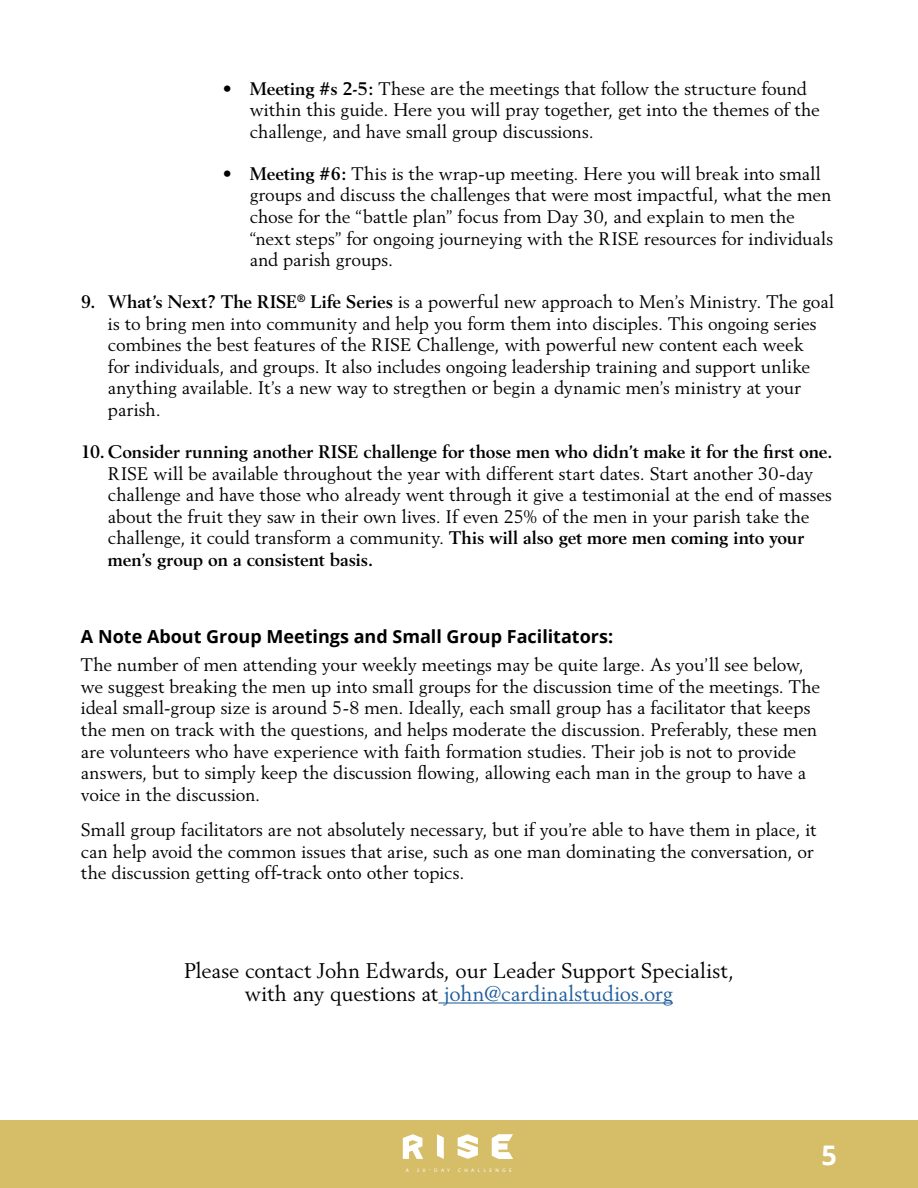
<style>
.page{position:relative;width:918px;height:1188px;background:#fff}
.page>*{position:absolute;margin:0;border:0;box-sizing:border-box;transform-origin:0 0}
.t1{font:700 27px "Open Sans";color:#fff}
.t2{font:21px/23.1px "Berling";letter-spacing:-.005em;color:#000;text-align:center}
.t3{font:18px/21.6px "Berling";color:#000}
.t4{font:700 18px "Berling";letter-spacing:-.005em;color:#000}
.t5{font:700 18px "Open Sans";color:#000}
.t6{font:5.1px "Futura";letter-spacing:.68em;color:#fff}
.s1{font-weight:700}
.s2{color:#215e9e}
.s3{font-family:"Helvetica"}
</style>
<div class="page">
<div style="left:0;top:1121px;width:918px;height:67px;background:#d6bd67"></div>
<svg style="left:437px;top:1134px;width:7px;height:25px"></svg>
<svg style="left:492px;top:1134px;width:21px;height:25px"></svg>
<svg style="left:458px;top:1134px;width:20px;height:25px"></svg>
<svg style="left:403px;top:1134px;width:20px;height:25px"></svg>
<hr style="left:438px;top:1002px;width:235px;height:2px;background:#215e9e">
<p class="t3" style="left:250px;top:77px;width:572px;text-indent:-27px"><span class="s1">• Meeting #s 2-5:</span> These are the meetings that follow the structure found within this guide. Here you will pray together, get into the themes of the challenge, and have small group discussions.</p>
<p class="t3" style="left:250px;top:162px;width:585px;text-indent:-27px"><span class="s1">• Meeting #6:</span> This is the wrap-up meeting. Here you will break into small groups and discuss the challenges that were most impactful, what the men chose for the “battle plan” focus from Day 30, and explain to men the “next steps” for ongoing journeying with the RISE resources for individuals and parish groups.</p>
<p class="t3" style="left:108px;top:291px;width:728px;text-indent:-27px"><span class="s1">9. What’s Next? The RISE</span><sup>®</sup> <span class="s1">Life Series</span> is a powerful new approach to Men’s Ministry. The goal is to bring men into community and help you form them into disciples. This ongoing series combines the best features of the RISE Challenge, with powerful new content each week<br>for individuals, and groups. It also includes ongoing leadership training and support unlike anything available. It’s a new way to stregthen or begin a dynamic men’s ministry at your parish.</p>
<p class="t4" style="left:81px;top:441px;width:753px">10. Consider running another RISE challenge for those men who didn’t make it for the first one.</p>
<p class="t3" style="left:108px;top:462px;width:725px">RISE will be available throughout the year with different start dates. Start another 30-day challenge and have those who already went through it give a testimonial at the end of masses about the fruit they saw in their own lives. If even 25% of the men in your parish take the challenge, it could transform a community. <span class="s1">This will also get more men coming into your men’s group on a consistent basis.</span></p>
<p class="t5" style="left:81px;top:624px;width:534px">A Note About Group Meetings and Small Group Facilitators:</p>
<p class="t3" style="left:81px;top:654px;width:741px">The number of men attending your weekly meetings may be quite large. As you’ll see below, we suggest breaking the men up into small groups for the discussion time of the meetings. The ideal small-group size is around 5-8 men. Ideally, each small group has a facilitator that keeps the men on track with the questions, and helps moderate the discussion. Preferably, these men are volunteers who have experience with faith formation studies. Their job is not to provide answers, but to simply keep the discussion flowing, allowing each man in the group to have a voice in the discussion.</p>
<p class="t3" style="left:81px;top:819px;width:737px">Small group facilitators are not absolutely necessary, but if you’re able to have them in place, it can help avoid the common issues that arise, such as one man dominating the conversation, or the discussion getting off-track onto other topics.</p>
<p class="t2" style="left:184px;top:959px;width:551px">Please contact John Edwards, our Leader Support Specialist, with any questions at <span class="s2">john@cardinalstudios.org</span></p>
<p class="t6" style="left:406px;top:1167px;width:5px">A</p>
<p class="t6" style="left:417px;top:1167px;width:35px">30<span class="s3">-</span>DAY</p>
<p class="t6" style="left:458px;top:1167px;width:55px">CHALLENGE</p>
<h1 class="t1" style="left:822px;top:1136px;width:17px">5</h1>
</div>
